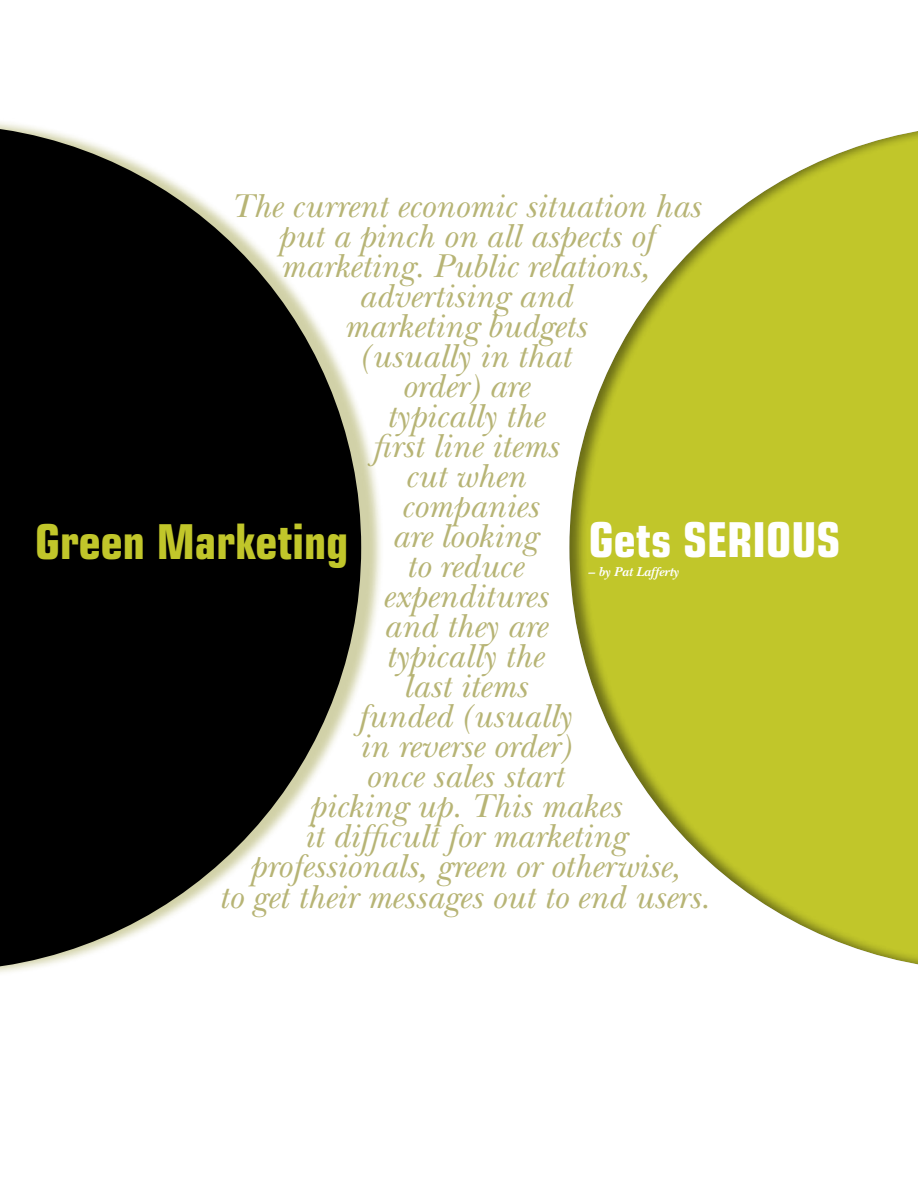
<style>
.page{position:relative;width:918px;height:1188px;background:#fff}
.page>*{position:absolute;margin:0;border:0;box-sizing:border-box;transform-origin:0 0}
.t1{font:700 condensed 48px "Square 721 BT";color:#c1c62a}
.t2{font:700 condensed 48px "Square 721 BT";color:#fff}
.t3{font:italic 34.5px/30px "New Baskerville";color:#b7b475;text-align:center}
.t4{font:italic 700 13.5px "New Baskerville";color:#fff}
</style>
<div class="page">
<div style="left:0;top:116px;width:384px;height:863px;background:#8c8c22;opacity:.4"></div>
<svg style="left:0;top:124px;width:361px;height:847px;fill:#000"></svg>
<div style="left:568px;top:114px;width:350px;height:858px;background:#000;opacity:.45"></div>
<p class="t3" style="left:218px;top:191px;width:493px">The current economic situation has put a pinch on all aspects of marketing. Public relations, advertising and<br>marketing budgets<br>(usually in that<br>order) are<br>typically the<br>first line items<br>cut when<br>companies<br>are looking<br>to reduce<br>expenditures<br>and they are<br>typically the<br>last items<br>funded (usually<br>in reverse order)<br>once sales start<br>picking up. This makes<br>it difficult for marketing professionals, green or otherwise,<br>to get their messages out to end users.</p>
<h1 class="t1" style="left:35px;top:512px;width:315px">Green Marketing</h1>
<h1 class="t2" style="left:589px;top:511px;width:249px">Gets Serious</h1>
<p class="t4" style="left:588px;top:564px;width:92px">– by Pat Lafferty</p>
</div>
